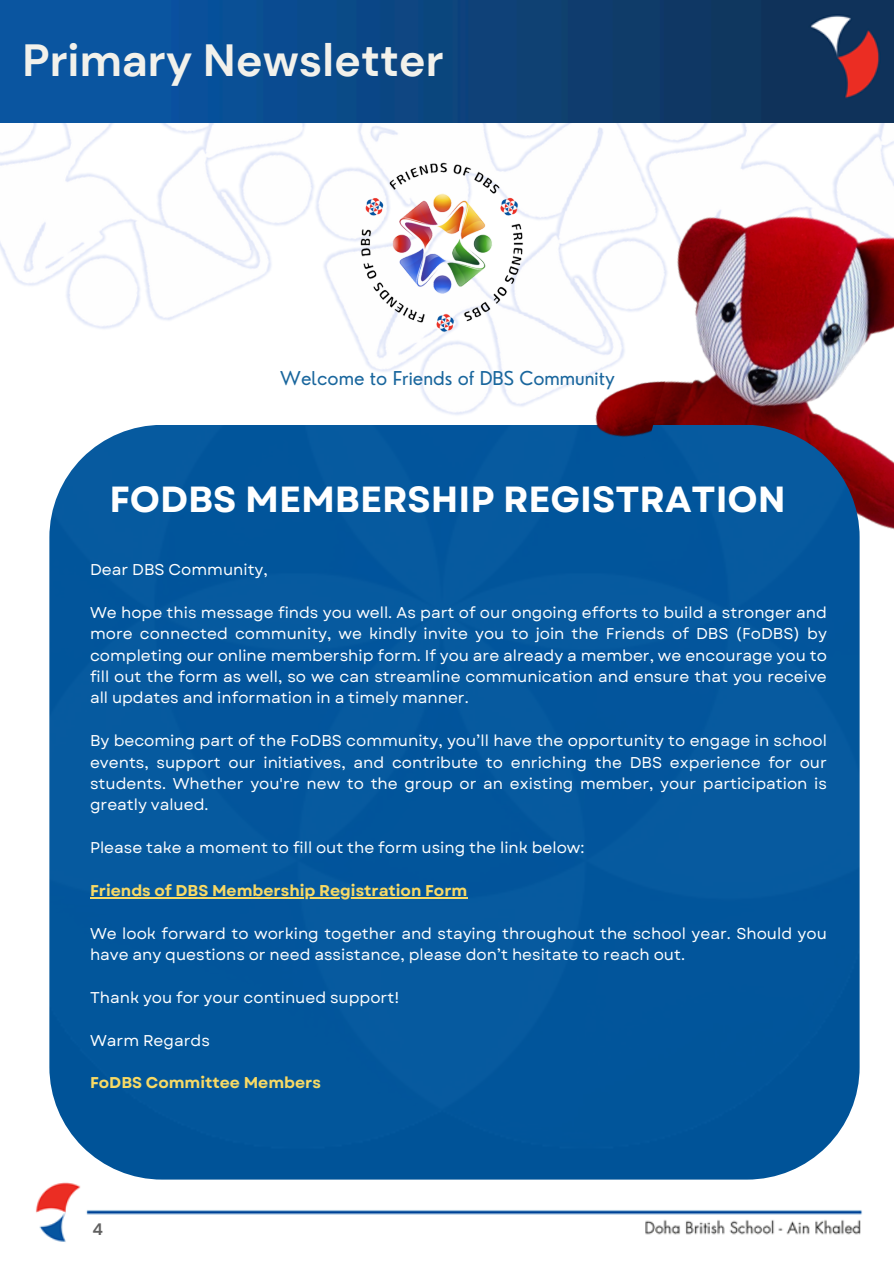
<style>
.page{position:relative;width:894px;height:1264px;background:#fff}
.page>*{position:absolute;margin:0;border:0;box-sizing:border-box;transform-origin:0 0}
.t1{font:700 45px "DM Sans";color:#f2f1eb}
.t2{font:700 36.3px "Garet";color:#fff}
.t3{font:18.6px "Nourd";color:#19669d}
.t4{font:700 16.5px "DM Sans";color:#616161}
.t5{font:15.6px/21.5px "Garet";color:#fff;text-align:justify}
.t6{font:700 15.6px "Garet";color:#f8da65}
</style>
<div class="page">
<img style="left:36px;top:698px;width:826px;height:544px">
<img style="left:375px;top:122px;width:204px;height:293px">
<img style="left:579px;top:122px;width:314px;height:33px">
<img style="left:0;top:122px;width:375px;height:248px">
<img style="left:0;top:0;width:893px;height:122px">
<img style="left:531px;top:155px;width:362px;height:543px">
<div style="left:49px;top:425px;width:810px;height:754px;background:#02569c;border-radius:112px"></div>
<img style="left:337px;top:155px;width:194px;height:180px">
<img style="left:576px;top:362px;width:89px;height:96px">
<hr style="left:90px;top:897px;width:377px;height:1px;background:#f8da65">
<p class="t1" style="left:22px;top:31px;width:422px">Primary Newsletter</p>
<p class="t3" style="left:280px;top:366px;width:336px">Welcome to Friends of DBS Community</p>
<h4 class="t2" style="left:109px;top:472px;width:677px">FODBS MEMBERSHIP REGISTRATION</h4>
<p class="t5" style="left:90px;top:559px;width:179px">Dear DBS Community,</p>
<h3 class="t5" style="left:90px;top:601px;width:738px">We hope this message finds you well. As part of our ongoing efforts to build a stronger and more connected community, we kindly invite you to join the Friends of DBS (FoDBS) by completing our online membership form. If you are already a member, we encourage you to fill out the form as well, so we can streamline communication and ensure that you receive all updates and information in a timely manner.</h3>
<p class="t5" style="left:90px;top:730px;width:738px">By becoming part of the FoDBS community, you’ll have the opportunity to engage in school events, support our initiatives, and contribute to enriching the DBS experience for our students. Whether you're new to the group or an existing member, your participation is greatly valued.</p>
<p class="t5" style="left:90px;top:837px;width:496px">Please take a moment to fill out the form using the link below:</p>
<p class="t6" style="left:90px;top:879px;width:379px">Friends of DBS Membership Registration Form</p>
<p class="t5" style="left:90px;top:922px;width:738px">We look forward to working together and staying throughout the school year. Should you have any questions or need assistance, please don’t hesitate to reach out.</p>
<p class="t5" style="left:90px;top:986px;width:310px">Thank you for your continued support!</p>
<p class="t5" style="left:90px;top:1029px;width:121px">Warm Regards</p>
<p class="t6" style="left:90px;top:1071px;width:232px">FoDBS Committee Members</p>
<p class="t4" style="left:92px;top:1218px;width:12px">4</p>
</div>
